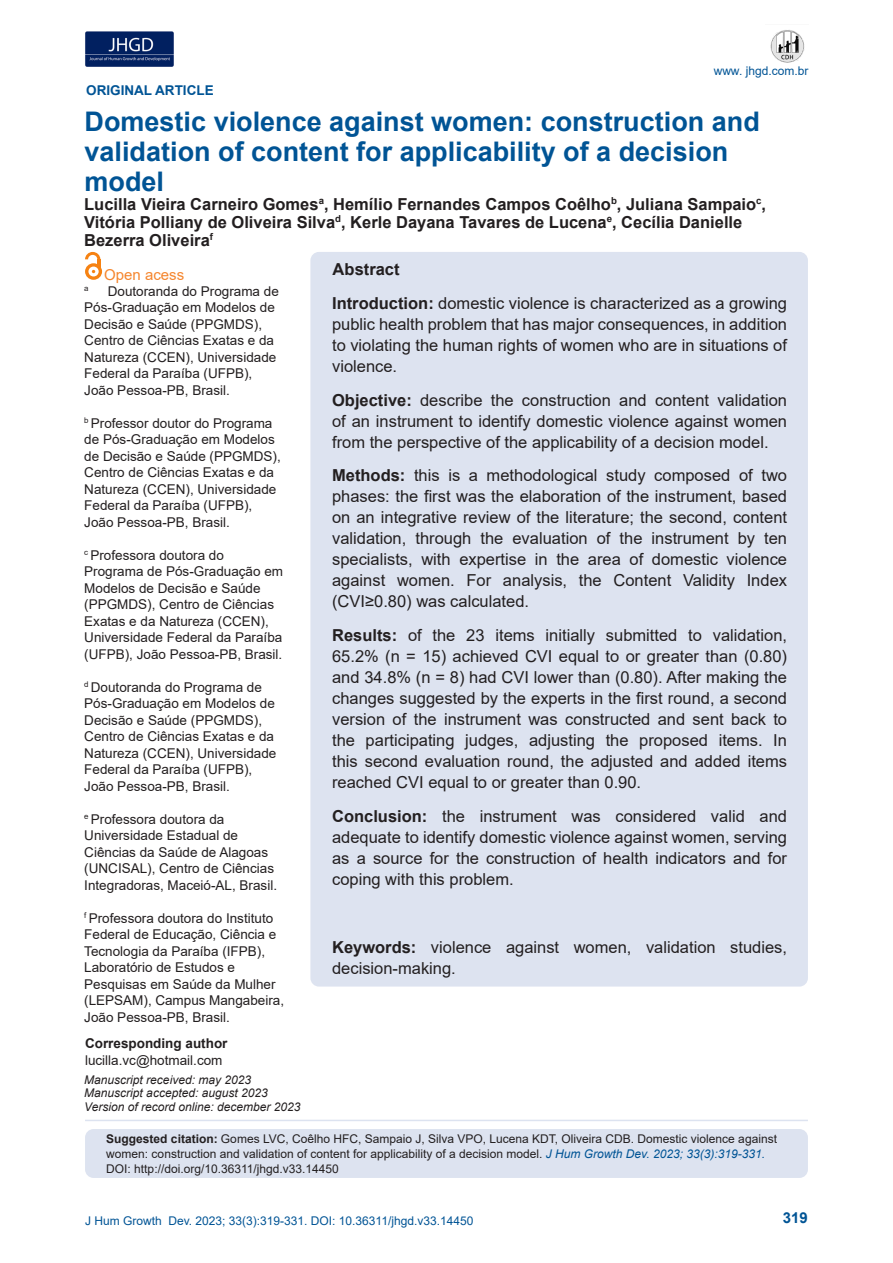
<style>
.page{position:relative;width:893px;height:1263px;background:#fff}
.page>*{position:absolute;margin:0;border:0;box-sizing:border-box;transform-origin:0 0}
.Título_4{font:700 27px/30px "Arial";color:#005495}
.t1{font:16.5px/21px "Arial";color:#231f20;text-align:justify}
.t2{font:700 16.5px/18px "Arial";color:#231f20}
.t3{font:15px "Arial";color:#f5862e}
.t4{font:700 15px "Arial";color:#005495}
.t5{font:13.5px/16.5px "Arial";color:#231f20}
.t6{font:700 13.5px "Arial";color:#231f20}
.t7{font:700 13.5px "Arial";color:#005495}
.t8{font:12px/15px "Arial";color:#231f20}
.t9{font:italic 12px "Arial";color:#231f20}
.t10{font:12px "Arial";color:#005495}
.t11{font:7.8px "Arial";color:#231f20}
.s1{font-weight:700}
.s2{font-style:italic;color:#005495}
</style>
<div class="page">
<img style="left:85px;top:31px;width:89px;height:36px">
<img style="left:770px;top:30px;width:35px;height:33px">
<div style="left:310px;top:252px;width:498px;height:734px;background:#dde3f0;border-radius:9px"></div>
<div style="left:85px;top:1129px;width:723px;height:49px;background:#dde3f0;border-radius:9px"></div>
<svg style="left:85px;top:263px;width:17px;height:17px"></svg>
<svg style="left:88px;top:267px;width:11px;height:9px"></svg>
<svg style="left:85px;top:252px;width:15px;height:21px"></svg>
<hr style="left:85px;top:1120px;width:723px;height:1px;background:#dde3f0">
<p class="t7" style="left:86px;top:81px;width:129px">ORIGINAL ARTICLE</p>
<p class="t10" style="left:714px;top:63px;width:96px">www. jhgd.com.br</p>
<p class="Título_4" style="left:85px;top:107px;width:677px">Domestic violence against women: construction and validation of content for applicability of a decision model</p>
<p class="t2" style="left:84px;top:195px;width:683px">Lucilla Vieira Carneiro Gomes<sup>a</sup>, Hemílio Fernandes Campos Coêlho<sup>b</sup>, Juliana Sampaio<sup>c</sup>,<br>Vitória Polliany de Oliveira Silva<sup>d</sup>, Kerle Dayana Tavares de Lucena<sup>e</sup>, Cecília Danielle<br>Bezerra Oliveira<sup>f</sup></p>
<p class="t3" style="left:104px;top:264px;width:82px">Open acess</p>
<p class="t5" style="left:84px;top:283px;width:196px;text-indent:23px">Doutoranda do Programa de<br>Pós-Graduação em Modelos de<br>Decisão e Saúde (PPGMDS),<br>Centro de Ciências Exatas e da<br>Natureza (CCEN), Universidade<br>Federal da Paraíba (UFPB),<br>João Pessoa-PB, Brasil.</p>
<p class="t5" style="left:84px;top:415px;width:198px"><sup>b</sup> Professor doutor do Programa de Pós-Graduação em Modelos de Decisão e Saúde (PPGMDS),<br>Centro de Ciências Exatas e da<br>Natureza (CCEN), Universidade<br>Federal da Paraíba (UFPB),<br>João Pessoa-PB, Brasil.</p>
<p class="t5" style="left:84px;top:547px;width:200px"><sup>c</sup> Professora doutora do<br>Programa de Pós-Graduação em<br>Modelos de Decisão e Saúde (PPGMDS), Centro de Ciências<br>Exatas e da Natureza (CCEN),<br>Universidade Federal da Paraíba (UFPB), João Pessoa-PB, Brasil.</p>
<p class="t5" style="left:84px;top:679px;width:194px"><sup>d</sup> Doutoranda do Programa de<br>Pós-Graduação em Modelos de<br>Decisão e Saúde (PPGMDS),<br>Centro de Ciências Exatas e da<br>Natureza (CCEN), Universidade<br>Federal da Paraíba (UFPB),<br>João Pessoa-PB, Brasil.</p>
<p class="t5" style="left:84px;top:811px;width:194px"><sup>e</sup> Professora doutora da<br>Universidade Estadual de<br>Ciências da Saúde de Alagoas (UNCISAL), Centro de Ciências<br>Integradoras, Maceió-AL, Brasil.</p>
<p class="t5" style="left:84px;top:910px;width:201px"><sup>f</sup> Professora doutora do Instituto<br>Federal de Educação, Ciência e<br>Tecnologia da Paraíba (IFPB),<br>Laboratório de Estudos e<br>Pesquisas em Saúde da Mulher (LEPSAM), Campus Mangabeira,<br>João Pessoa-PB, Brasil.</p>
<p class="t11" style="left:84px;top:283px;width:6px">a</p>
<p class="t6" style="left:85px;top:1034px;width:144px">Corresponding author</p>
<p class="t5" style="left:85px;top:1052px;width:139px">lucilla.vc@hotmail.com</p>
<p class="t9" style="left:84px;top:1072px;width:168px">Manuscript received: may 2023</p>
<p class="t9" style="left:84px;top:1085px;width:185px">Manuscript accepted: august 2023</p>
<p class="t9" style="left:84px;top:1099px;width:218px">Version of record online: december 2023</p>
<p class="t2" style="left:332px;top:260px;width:69px">Abstract</p>
<p class="t1" style="left:332px;top:292px;width:456px"><span class="s1">Introduction:</span> domestic violence is characterized as a growing public health problem that has major consequences, in addition to violating the human rights of women who are in situations of violence.</p>
<p class="t1" style="left:332px;top:389px;width:456px"><span class="s1">Objective:</span> describe the construction and content validation of an instrument to identify domestic violence against women from the perspective of the applicability of a decision model.</p>
<p class="t1" style="left:332px;top:465px;width:456px"><span class="s1">Methods:</span> this is a methodological study composed of two phases: the first was the elaboration of the instrument, based on an integrative review of the literature; the second, content validation, through the evaluation of the instrument by ten specialists, with expertise in the area of domestic violence against women. For analysis, the Content Validity Index (CVI≥0.80) was calculated.</p>
<p class="t1" style="left:332px;top:625px;width:456px"><span class="s1">Results:</span> of the 23 items initially submitted to validation, 65.2% (n = 15) achieved CVI equal to or greater than (0.80) and 34.8% (n = 8) had CVI lower than (0.80). After making the changes suggested by the experts in the first round, a second version of the instrument was constructed and sent back to the participating judges, adjusting the proposed items. In this second evaluation round, the adjusted and added items reached CVI equal to or greater than 0.90.</p>
<p class="t1" style="left:332px;top:805px;width:456px"><span class="s1">Conclusion:</span> the instrument was considered valid and adequate to identify domestic violence against women, serving as a source for the construction of health indicators and for coping with this problem.</p>
<p class="t1" style="left:332px;top:936px;width:456px"><span class="s1">Keywords:</span> violence against women, validation studies, decision-making.</p>
<p class="t8" style="left:106px;top:1131px;width:672px"><span class="s1">Suggested citation:</span> Gomes LVC, Coêlho HFC, Sampaio J, Silva VPO, Lucena KDT, Oliveira CDB. Domestic violence against women: construction and validation of content for applicability of a decision model. <span class="s2">J Hum Growth Dev. 2023; 33(3):319-331.<br></span>DOI: http://doi.org/10.36311/jhgd.v33.14450</p>
<p class="t10" style="left:85px;top:1212px;width:390px">J Hum Growth Dev. 2023; 33(3):319-331. DOI: 10.36311/jhgd.v33.14450</p>
<p class="t4" style="left:783px;top:1207px;width:27px">319</p>
</div>
